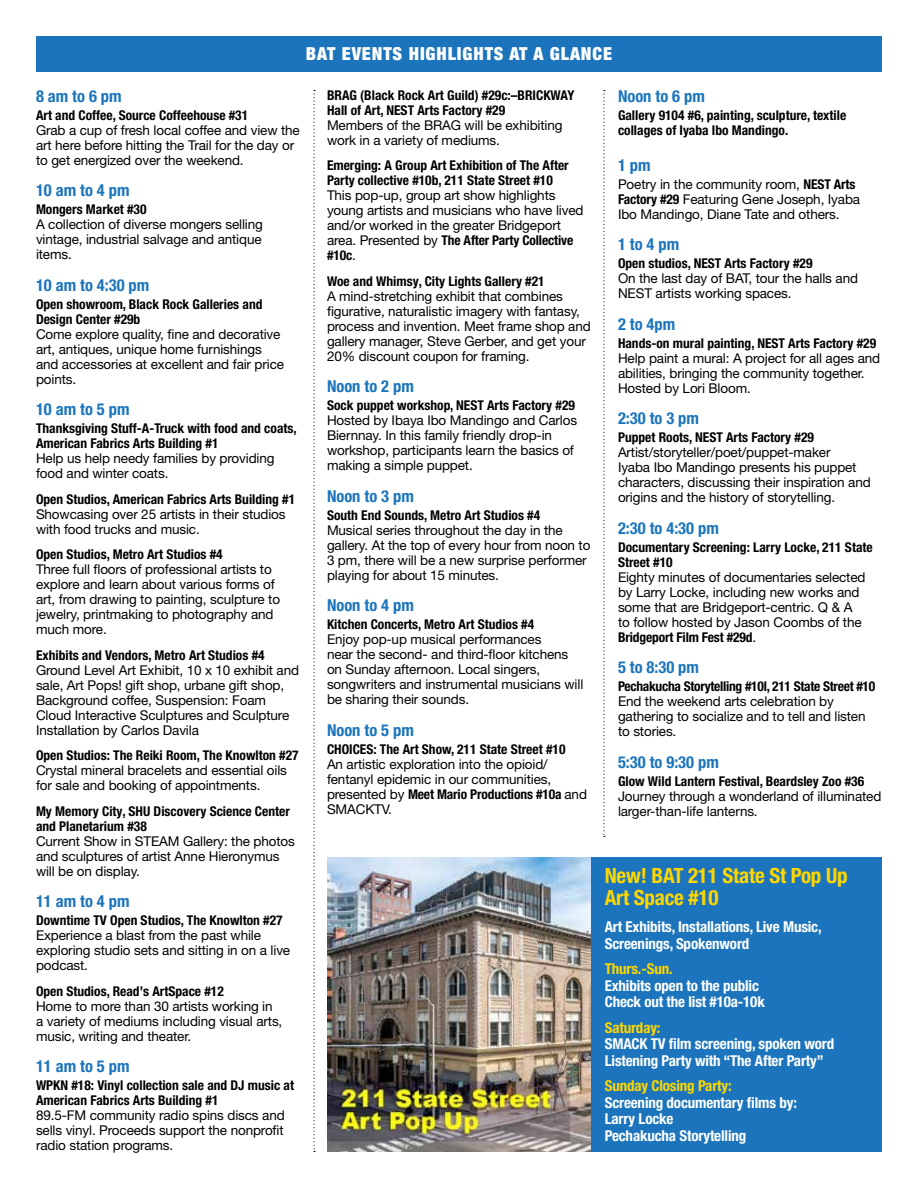
<style>
.page{position:relative;width:918px;height:1188px;background:#fff}
.page>*{position:absolute;margin:0;border:0;box-sizing:border-box;transform-origin:0 0}
.t1{font:700 condensed 21px/22.5px "Helvetica Neue LT Pro";letter-spacing:-.01em;color:#fed600}
.t2{font:900 condensed 18px "Helvetica Neue LT Pro";letter-spacing:.05em;color:#fff}
.t3{font:700 condensed 16.5px "Helvetica Neue LT Pro";color:#1c75bc}
.t4{font:700 condensed 15px/16.5px "Helvetica Neue LT Pro";letter-spacing:-.01em;color:#fff}
.t5{font:700 condensed 15px "Helvetica Neue LT Pro";letter-spacing:-.01em;color:#fed600}
.t6{font:13.5px/15px "Helvetica Neue LT Pro";letter-spacing:-.01em;color:#000}
.t7{font:700 condensed 13.5px/15px "Helvetica Neue LT Pro";color:#000}
.t8{font:700 condensed 13.5px "Helvetica Neue LT Pro";letter-spacing:-.02em;color:#000}
.s1{font-weight:700;font-stretch:condensed}
</style>
<div class="page">
<svg style="left:314px;top:90px;width:1px;height:1062px"></svg>
<svg style="left:603px;top:90px;width:2px;height:747px"></svg>
<div style="left:36px;top:36px;width:846px;height:36px;background:#1c75bc"></div>
<div style="left:327px;top:857px;width:555px;height:295px;background:#1c75bc"></div>
<img style="left:327px;top:857px;width:264px;height:295px">
<h2 class="t2" style="left:306px;top:43px;width:308px">BAT EVENTS HIGHLIGHTS AT A GLANCE</h2>
<p class="t3" style="left:36px;top:86px;width:87px">8 am to 6 pm</p>
<p class="t7" style="left:36px;top:108px;width:214px">Art and Coffee, Source Coffeehouse #31</p>
<p class="t6" style="left:36px;top:122px;width:265px">Grab a cup of fresh local coffee and view the art here before hitting the Trail for the day or to get energized over the weekend.</p>
<p class="t3" style="left:36px;top:181px;width:95px">10 am to 4 pm</p>
<p class="t7" style="left:36px;top:202px;width:112px">Mongers Market #30</p>
<p class="t6" style="left:36px;top:217px;width:228px;text-align:justify">A collection of diverse mongers selling vintage, industrial salvage and antique items.</p>
<p class="t3" style="left:36px;top:275px;width:115px">10 am to 4:30 pm</p>
<p class="t7" style="left:36px;top:297px;width:228px">Open showroom, Black Rock Galleries and<br>Design Center #29b</p>
<p class="t6" style="left:36px;top:326px;width:250px">Come explore quality, fine and decorative art, antiques, unique home furnishings and accessories at excellent and fair price points.</p>
<p class="t3" style="left:36px;top:400px;width:95px">10 am to 5 pm</p>
<p class="t7" style="left:36px;top:421px;width:262px">Thanksgiving Stuff-A-Truck with food and coats,<br>American Fabrics Arts Building #1</p>
<p class="t6" style="left:36px;top:451px;width:240px">Help us help needy families by providing food and winter coats.</p>
<p class="t7" style="left:36px;top:492px;width:261px">Open Studios, American Fabrics Arts Building #1</p>
<p class="t6" style="left:36px;top:506px;width:251px">Showcasing over 25 artists in their studios with food trucks and music.</p>
<p class="t7" style="left:36px;top:547px;width:188px">Open Studios, Metro Art Studios #4</p>
<p class="t6" style="left:36px;top:562px;width:246px">Three full floors of professional artists to explore and learn about various forms of art, from drawing to painting, sculpture to jewelry, printmaking to photography and much more.</p>
<p class="t7" style="left:36px;top:648px;width:230px">Exhibits and Vendors, Metro Art Studios #4</p>
<p class="t6" style="left:36px;top:662px;width:265px">Ground Level Art Exhibit, 10 x 10 exhibit and sale, Art Pops! gift shop, urbane gift shop, Background coffee, Suspension: Foam Cloud Interactive Sculptures and Sculpture Installation by Carlos Davila</p>
<p class="t7" style="left:36px;top:748px;width:264px">Open Studios: The Reiki Room, The Knowlton #27</p>
<p class="t6" style="left:36px;top:763px;width:252px">Crystal mineral bracelets and essential oils for sale and booking of appointments.</p>
<p class="t7" style="left:36px;top:804px;width:255px">My Memory City, SHU Discovery Science Center and Planetarium #38</p>
<p class="t6" style="left:36px;top:833px;width:260px">Current Show in STEAM Gallery: the photos and sculptures of artist Anne Hieronymus will be on display.</p>
<p class="t3" style="left:36px;top:892px;width:95px">11 am to 4 pm</p>
<p class="t7" style="left:36px;top:913px;width:248px">Downtime TV Open Studios, The Knowlton #27</p>
<p class="t6" style="left:36px;top:928px;width:256px">Experience a blast from the past while exploring studio sets and sitting in on a live podcast.</p>
<p class="t7" style="left:36px;top:984px;width:189px">Open Studios, Read’s ArtSpace #12</p>
<p class="t6" style="left:36px;top:998px;width:248px">Home to more than 30 artists working in a variety of mediums including visual arts, music, writing and theater.</p>
<p class="t3" style="left:36px;top:1057px;width:95px">11 am to 5 pm</p>
<p class="t7" style="left:36px;top:1078px;width:260px">WPKN #18: Vinyl collection sale and DJ music at<br>American Fabrics Arts Building #1</p>
<p class="t6" style="left:36px;top:1108px;width:250px;text-align:justify">89.5-FM community radio spins discs and sells vinyl. Proceeds support the nonprofit radio station programs.</p>
<p class="t7" style="left:327px;top:87px;width:249px">BRAG (Black Rock Art Guild) #29c:–BRICKWAY<br>Hall of Art, NEST Arts Factory #29</p>
<p class="t6" style="left:327px;top:117px;width:237px">Members of the BRAG will be exhibiting work in a variety of mediums.</p>
<p class="t7" style="left:327px;top:158px;width:243px">Emerging: A Group Art Exhibition of The After<br>Party collective #10b, 211 State Street #10</p>
<p class="t6" style="left:327px;top:188px;width:258px">This pop-up, group art show highlights young artists and musicians who have lived and/or worked in the greater Bridgeport area. Presented by <span class="s1">The After Party Collective #10c</span>.</p>
<p class="t7" style="left:327px;top:273px;width:219px">Woe and Whimsy, City Lights Gallery #21</p>
<p class="t6" style="left:327px;top:288px;width:265px">A mind-stretching exhibit that combines figurative, naturalistic imagery with fantasy, process and invention. Meet frame shop and gallery manager, Steve Gerber, and get your 20% discount coupon for framing.</p>
<p class="t3" style="left:327px;top:376px;width:88px">Noon to 2 pm</p>
<p class="t7" style="left:327px;top:398px;width:249px">Sock puppet workshop, NEST Arts Factory #29</p>
<p class="t6" style="left:327px;top:413px;width:252px">Hosted by Ibaya Ibo Mandingo and Carlos Biernnay. In this family friendly drop-in workshop, participants learn the basics of making a simple puppet.</p>
<p class="t3" style="left:327px;top:486px;width:88px">Noon to 3 pm</p>
<p class="t7" style="left:327px;top:507px;width:215px">South End Sounds, Metro Art Studios #4</p>
<p class="t6" style="left:327px;top:522px;width:265px">Musical series throughout the day in the gallery. At the top of every hour from noon to 3 pm, there will be a new surprise performer playing for about 15 minutes.</p>
<p class="t3" style="left:327px;top:595px;width:88px">Noon to 4 pm</p>
<p class="t7" style="left:327px;top:617px;width:209px">Kitchen Concerts, Metro Art Studios #4</p>
<p class="t6" style="left:327px;top:632px;width:258px">Enjoy pop-up musical performances<br>near the second- and third-floor kitchens on Sunday afternoon. Local singers, songwriters and instrumental musicians will be sharing their sounds.</p>
<p class="t3" style="left:327px;top:720px;width:88px">Noon to 5 pm</p>
<p class="t7" style="left:327px;top:741px;width:240px">CHOICES: The Art Show, 211 State Street #10</p>
<p class="t6" style="left:327px;top:756px;width:262px">An artistic exploration into the opioid/ fentanyl epidemic in our communities, presented by <span class="s1">Meet Mario Productions #10a</span> and SMACKTV.</p>
<p class="t3" style="left:618px;top:86px;width:88px">Noon to 6 pm</p>
<p class="t7" style="left:618px;top:108px;width:230px">Gallery 9104 #6, painting, sculpture, textile collages of Iyaba Ibo Mandingo.</p>
<p class="t3" style="left:618px;top:155px;width:34px">1 pm</p>
<p class="t6" style="left:618px;top:176px;width:244px">Poetry in the community room, <span class="s1">NEST Arts<br>Factory #29</span> Featuring Gene Joseph, Iyaba<br>Ibo Mandingo, Diane Tate and others.</p>
<p class="t3" style="left:618px;top:235px;width:63px">1 to 4 pm</p>
<p class="t7" style="left:618px;top:256px;width:196px">Open studios, NEST Arts Factory #29</p>
<p class="t6" style="left:618px;top:271px;width:242px">On the last day of BAT, tour the halls and<br>NEST artists working spaces.</p>
<p class="t3" style="left:618px;top:314px;width:59px">2 to 4pm</p>
<p class="t7" style="left:618px;top:336px;width:260px">Hands-on mural painting, NEST Arts Factory #29</p>
<p class="t6" style="left:618px;top:350px;width:264px">Help paint a mural: A project for all ages and abilities, bringing the community together.<br>Hosted by Lori Bloom.</p>
<p class="t3" style="left:618px;top:409px;width:83px">2:30 to 3 pm</p>
<p class="t7" style="left:618px;top:430px;width:197px">Puppet Roots, NEST Arts Factory #29</p>
<p class="t6" style="left:618px;top:445px;width:254px">Artist/storyteller/poet/puppet-maker<br>Iyaba Ibo Mandingo presents his puppet characters, discussing their inspiration and origins and the history of storytelling.</p>
<p class="t3" style="left:618px;top:518px;width:102px">2:30 to 4:30 pm</p>
<p class="t7" style="left:618px;top:540px;width:256px">Documentary Screening: Larry Locke, 211 State<br>Street #10</p>
<p class="t6" style="left:618px;top:569px;width:249px">Eighty minutes of documentaries selected by Larry Locke, including new works and some that are Bridgeport-centric. Q &amp; A to follow hosted by Jason Coombs of the <span class="s1">Bridgeport Film Fest #29d</span>.</p>
<p class="t3" style="left:618px;top:658px;width:83px">5 to 8:30 pm</p>
<p class="t8" style="left:618px;top:678px;width:259px">Pechakucha Storytelling #10l, 211 State Street #10</p>
<p class="t6" style="left:618px;top:694px;width:249px">End the weekend arts celebration by gathering to socialize and to tell and listen to stories.</p>
<p class="t3" style="left:618px;top:752px;width:102px">5:30 to 9:30 pm</p>
<p class="t7" style="left:618px;top:774px;width:248px">Glow Wild Lantern Festival, Beardsley Zoo #36</p>
<p class="t6" style="left:618px;top:788px;width:265px">Journey through a wonderland of illuminated larger-than-life lanterns.</p>
<h1 class="t1" style="left:605px;top:864px;width:244px">New! BAT 211 State St Pop Up<br>Art Space #10</h1>
<p class="t4" style="left:605px;top:919px;width:218px">Art Exhibits, Installations, Live Music,<br>Screenings, Spokenword</p>
<p class="t5" style="left:605px;top:960px;width:69px">Thurs.-Sun.</p>
<p class="t4" style="left:605px;top:977px;width:162px">Exhibits open to the public<br>Check out the list #10a-10k</p>
<p class="t5" style="left:605px;top:1019px;width:57px">Saturday:</p>
<p class="t4" style="left:605px;top:1036px;width:231px">SMACK TV film screening, spoken word<br>Listening Party with “The After Party”</p>
<p class="t5" style="left:605px;top:1077px;width:128px">Sunday Closing Party:</p>
<p class="t4" style="left:605px;top:1094px;width:194px">Screening documentary films by:<br>Larry Locke<br>Pechakucha Storytelling</p>
</div>
